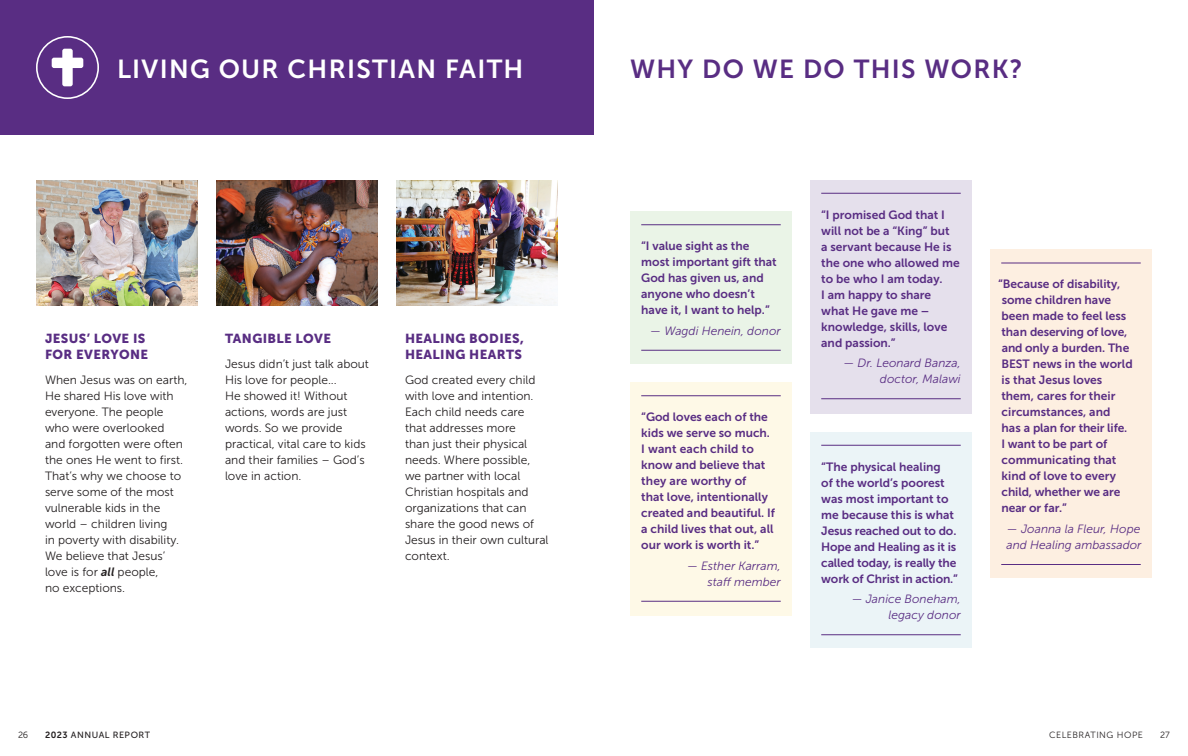
<style>
.page{position:relative;width:1188px;height:756px;background:#fff}
.page>*{position:absolute;margin:0;border:0;box-sizing:border-box;transform-origin:0 0}
.Text_Paragraph{font:26px "Museo Sans 700";letter-spacing:.05em;color:#fff}
.Text_Paragraph-2{font:26px "Museo Sans 700";letter-spacing:.05em;color:#592d83}
.Text_Paragraph-3{font:13px/16px "Museo Sans 900";letter-spacing:.03em;color:#592d83}
.Text_Paragraph-4{font:12px/16px "Museo Sans 700";color:#592d83}
.Text_Paragraph-5{font:12px/16px "Museo Sans 300";color:#231f20}
.Text_Paragraph-6{font:italic 12px/16px "Museo Sans 300";color:#592d83;text-align:right}
.t1{font:9px "Museo Sans 300";letter-spacing:.055em;color:#231f20}
.t2{font:9px "Museo Sans 500";letter-spacing:.06em;color:#231f20}
.s1{font-family:"Museo Sans 700";font-style:italic}
.s2{font-family:"Museo Sans 700"}
</style>
<div class="page">
<div style="left:630px;top:382px;width:162px;height:234px;background:#fef9e7"></div>
<hr style="left:641px;top:396px;width:140px;height:1px;background:#592d83">
<hr style="left:641px;top:601px;width:140px;height:1px;background:#592d83">
<div style="left:630px;top:212px;width:162px;height:152px;background:#eaf4e7"></div>
<hr style="left:641px;top:224px;width:140px;height:1px;background:#592d83">
<hr style="left:641px;top:350px;width:140px;height:1px;background:#592d83">
<div style="left:810px;top:180px;width:162px;height:234px;background:#e5e0ec"></div>
<hr style="left:821px;top:193px;width:140px;height:1px;background:#592d83">
<hr style="left:821px;top:398px;width:140px;height:1px;background:#592d83">
<div style="left:810px;top:432px;width:162px;height:216px;background:#ebf4f7"></div>
<hr style="left:821px;top:445px;width:140px;height:1px;background:#592d83">
<hr style="left:821px;top:634px;width:140px;height:1px;background:#592d83">
<img style="left:216px;top:180px;width:162px;height:126px">
<img style="left:396px;top:180px;width:162px;height:126px">
<img style="left:36px;top:180px;width:162px;height:126px">
<div style="left:0;top:0;width:594px;height:135px;background:#592d83"></div>
<svg style="left:36px;top:36px;width:63px;height:63px"></svg>
<div style="left:990px;top:250px;width:162px;height:328px;background:#fdefe1"></div>
<hr style="left:1001px;top:263px;width:140px;height:1px;background:#592d83">
<hr style="left:1001px;top:564px;width:140px;height:1px;background:#592d83">
<p class="Text_Paragraph" style="left:117px;top:55px;width:408px">LIVING OUR CHRISTIAN FAITH</p>
<p class="Text_Paragraph-2" style="left:630px;top:55px;width:394px">WHY DO WE DO THIS WORK?</p>
<p class="Text_Paragraph-3" style="left:45px;top:330px;width:105px">JESUS’ LOVE IS<br>FOR EVERYONE</p>
<p class="Text_Paragraph-5" style="left:45px;top:372px;width:144px">When Jesus was on earth,<br>He shared His love with everyone. The people who were overlooked and forgotten were often the ones He went to first.<br>That’s why we choose to serve some of the most vulnerable kids in the world – children living<br>in poverty with disability.<br>We believe that Jesus’ love is for <span class="s1">all</span> people,<br>no exceptions.</p>
<p class="Text_Paragraph-3" style="left:225px;top:330px;width:108px">TANGIBLE LOVE</p>
<p class="Text_Paragraph-5" style="left:225px;top:356px;width:146px">Jesus didn’t just talk about<br>His love for people...<br>He showed it! Without actions, words are just words. So we provide practical, vital care to kids and their families – God’s love in action.</p>
<p class="Text_Paragraph-3" style="left:405px;top:330px;width:120px">HEALING BODIES,<br>HEALING HEARTS</p>
<p class="Text_Paragraph-5" style="left:405px;top:372px;width:145px">God created every child with love and intention.<br>Each child needs care that addresses more<br>than just their physical needs. Where possible, we partner with local<br>Christian hospitals and organizations that can share the good news of<br>Jesus in their own cultural context.</p>
<p class="Text_Paragraph-4" style="left:641px;top:238px;width:137px">“I value sight as the most important gift that<br>God has given us, and anyone who doesn’t have it, I want to help.”</p>
<p class="Text_Paragraph-6" style="left:650px;top:322px;width:132px">— Wagdi Henein, donor</p>
<p class="Text_Paragraph-4" style="left:641px;top:409px;width:135px">“God loves each of the kids we serve so much.<br>I want each child to know and believe that they are worthy of<br>that love, intentionally created and beautiful. If a child lives that out, all our work is worth it.”</p>
<p class="Text_Paragraph-6" style="left:687px;top:557px;width:95px">— Esther Karram, staff member</p>
<p class="Text_Paragraph-4" style="left:821px;top:206px;width:140px">“I promised God that I will not be a “King” but<br>a servant because He is the one who allowed me to be who I am today.<br>I am happy to share what He gave me – knowledge, skills, love and passion.”</p>
<p class="Text_Paragraph-6" style="left:843px;top:355px;width:119px">— Dr. Leonard Banza, doctor, Malawi</p>
<p class="Text_Paragraph-4" style="left:821px;top:458px;width:138px">“The physical healing<br>of the world’s poorest was most important to me because this is what<br>Jesus reached out to do.<br>Hope and Healing as it is called today, is really the work of Christ in action.”</p>
<p class="Text_Paragraph-6" style="left:852px;top:591px;width:111px">— Janice Boneham, legacy donor</p>
<p class="Text_Paragraph-4" style="left:998px;top:276px;width:136px">“Because of disability, some children have been made to feel less than deserving of love, and only a burden. The<br>BEST news in the world is that Jesus loves them, cares for their circumstances, and<br>has a plan for their life.<br>I want to be part of communicating that kind of love to every child, whether we are near or far.”</p>
<p class="Text_Paragraph-6" style="left:1007px;top:521px;width:137px;text-align:left">— Joanna la Fleur, Hope and Healing ambassador</p>
<p class="t1" style="left:18px;top:730px;width:12px">26</p>
<p class="t2" style="left:45px;top:730px;width:107px"><span class="s2">2023</span> ANNUAL REPORT</p>
<p class="t1" style="left:1049px;top:730px;width:95px">CELEBRATING HOPE</p>
<p class="t1" style="left:1160px;top:730px;width:11px">27</p>
</div>
